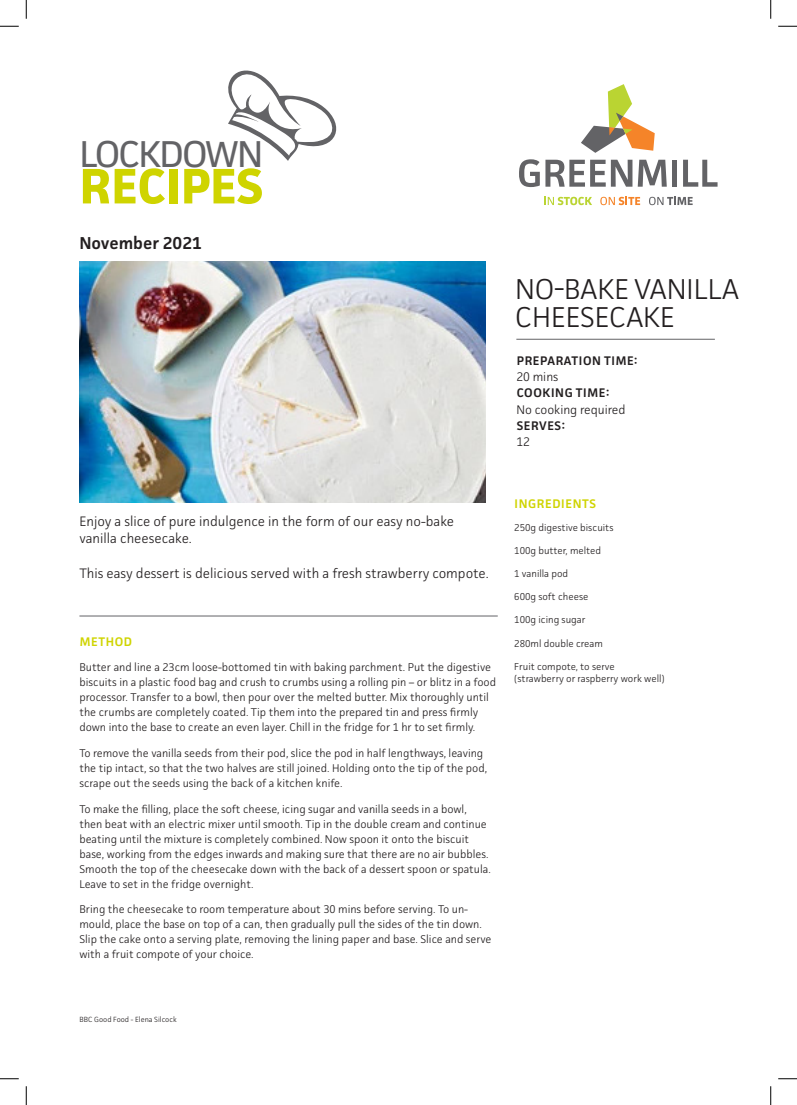
<style>
.page{position:relative;width:797px;height:1105px;background:#fff}
.page>*{position:absolute;margin:0;border:0;box-sizing:border-box;transform-origin:0 0}
.t1{font:700 50px "Facit";letter-spacing:-.005em;color:#cfd400}
.t2{font:37.5px "Facit";letter-spacing:-.05em;color:#636366}
.t3{font:300 28.75px/27.5px "Facit";color:#231f20}
.t4{font:600 17.25px "Facit";color:#231f20}
.t5{font:300 13.75px/17.5px "Facit";color:#231f20}
.t6{font:600 12.5px "Facit";letter-spacing:.05em;color:#231f20}
.t7{font:300 12.5px "Facit";color:#231f20}
.t8{font:600 12.5px "Facit";letter-spacing:.05em;color:#cfd400}
.t9{font:300 11.25px/15px "Facit";color:#231f20}
.t10{font:300 10px/12.5px "Facit";color:#231f20}
.t11{font:300 7.5px "Facit";color:#231f20}
</style>
<div class="page">
<svg style="left:519px;top:159px;width:86px;height:28px"></svg>
<svg style="left:611px;top:160px;width:55px;height:27px"></svg>
<div style="left:672px;top:160px;width:5px;height:27px;background:#636366"></div>
<svg style="left:683px;top:160px;width:34px;height:27px"></svg>
<svg style="left:544px;top:197px;width:48px;height:8px"></svg>
<svg style="left:600px;top:197px;width:40px;height:8px"></svg>
<svg style="left:649px;top:197px;width:43px;height:8px"></svg>
<svg style="left:581px;top:84px;width:73px;height:69px"></svg>
<svg style="left:228px;top:70px;width:109px;height:91px"></svg>
<hr style="left:79px;top:616px;width:419px;height:1px;background:#636366">
<hr style="left:516px;top:339px;width:199px;height:1px;background:#636366">
<img style="left:79px;top:261px;width:406px;height:241px">
<svg style="left:0;top:25px;width:19px;height:2px"></svg>
<svg style="left:778px;top:25px;width:19px;height:2px"></svg>
<svg style="left:0;top:1078px;width:19px;height:1px"></svg>
<svg style="left:778px;top:1078px;width:19px;height:1px"></svg>
<svg style="left:25px;top:0;width:2px;height:19px"></svg>
<svg style="left:25px;top:1086px;width:2px;height:19px"></svg>
<svg style="left:770px;top:0;width:1px;height:19px"></svg>
<svg style="left:770px;top:1086px;width:1px;height:19px"></svg>
<p class="t2" style="left:79px;top:130px;width:185px">LOCKDOWN</p>
<p class="t1" style="left:79px;top:155px;width:185px">RECIPES</p>
<p class="t4" style="left:79px;top:232px;width:124px">November 2021</p>
<p class="t3" style="left:515px;top:275px;width:225px">NO-BAKE VANILLA<br>CHEESECAKE</p>
<p class="t6" style="left:516px;top:353px;width:122px">PREPARATION TIME:</p>
<p class="t7" style="left:516px;top:369px;width:44px">20 mins</p>
<p class="t6" style="left:516px;top:385px;width:94px">COOKING TIME:</p>
<p class="t7" style="left:516px;top:401px;width:111px">No cooking required</p>
<p class="t6" style="left:516px;top:418px;width:50px">SERVES:</p>
<p class="t7" style="left:516px;top:434px;width:15px">12</p>
<p class="t5" style="left:79px;top:512px;width:376px">Enjoy a slice of pure indulgence in the form of our easy no-bake vanilla cheesecake.</p>
<p class="t5" style="left:79px;top:564px;width:411px">This easy dessert is delicious served with a fresh strawberry compote.</p>
<p class="t8" style="left:80px;top:634px;width:54px">METHOD</p>
<p class="t9" style="left:79px;top:660px;width:418px">Butter and line a 23cm loose-bottomed tin with baking parchment. Put the digestive biscuits in a plastic food bag and crush to crumbs using a rolling pin – or blitz in a food processor. Transfer to a bowl, then pour over the melted butter. Mix thoroughly until the crumbs are completely coated. Tip them into the prepared tin and press firmly down into the base to create an even layer. Chill in the fridge for 1 hr to set firmly.</p>
<p class="t9" style="left:79px;top:745px;width:409px">To remove the vanilla seeds from their pod, slice the pod in half lengthways, leaving the tip intact, so that the two halves are still joined. Holding onto the tip of the pod, scrape out the seeds using the back of a kitchen knife.</p>
<p class="t9" style="left:79px;top:801px;width:413px">To make the filling, place the soft cheese, icing sugar and vanilla seeds in a bowl, then beat with an electric mixer until smooth. Tip in the double cream and continue beating until the mixture is completely combined. Now spoon it onto the biscuit base, working from the edges inwards and making sure that there are no air bubbles.<br>Smooth the top of the cheesecake down with the back of a dessert spoon or spatula.<br>Leave to set in the fridge overnight.</p>
<p class="t9" style="left:79px;top:902px;width:413px">Bring the cheesecake to room temperature about 30 mins before serving. To un&shy;mould, place the base on top of a can, then gradually pull the sides of the tin down.<br>Slip the cake onto a serving plate, removing the lining paper and base. Slice and serve with a fruit compote of your choice.</p>
<p class="t8" style="left:514px;top:496px;width:83px">INGREDIENTS</p>
<p class="t10" style="left:514px;top:521px;width:101px">250g digestive biscuits</p>
<p class="t10" style="left:514px;top:544px;width:88px">100g butter, melted</p>
<p class="t10" style="left:514px;top:567px;width:55px">1 vanilla pod</p>
<p class="t10" style="left:514px;top:590px;width:76px">600g soft cheese</p>
<p class="t10" style="left:514px;top:613px;width:73px">100g icing sugar</p>
<p class="t10" style="left:514px;top:637px;width:90px">280ml double cream</p>
<p class="t10" style="left:514px;top:660px;width:152px">Fruit compote, to serve (strawberry or raspberry work well)</p>
<p class="t11" style="left:79px;top:1015px;width:99px">BBC Good Food - Elena Silcock</p>
</div>
